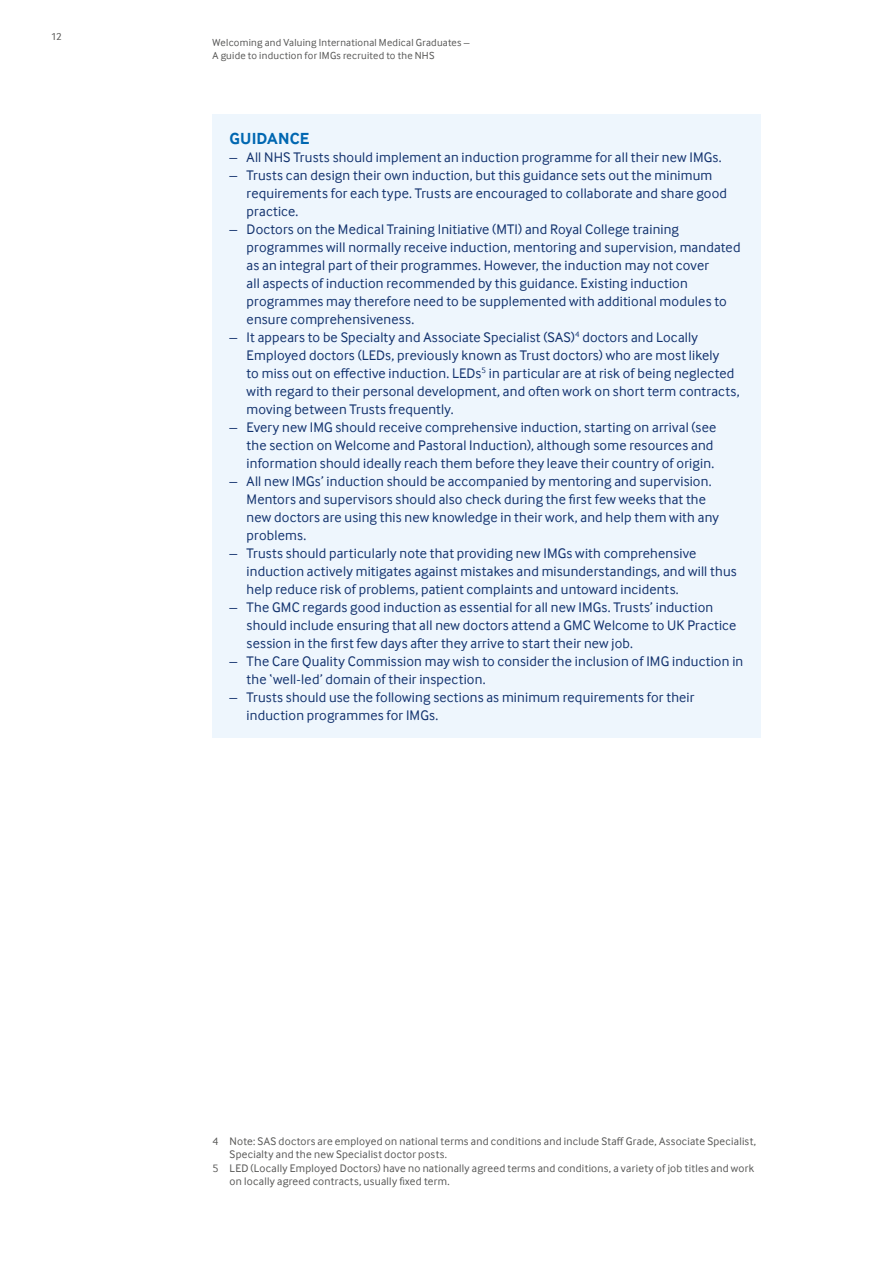
<style>
.page{position:relative;width:893px;height:1263px;background:#fff}
.page>*{position:absolute;margin:0;border:0;box-sizing:border-box;transform-origin:0 0}
.t1{font:700 16.5px "Inter Face";letter-spacing:.01em;color:#0067b1}
.t2{font:14.25px/18px "Inter Face";letter-spacing:.01em;color:#12326e}
.t3{font:11.25px "Inter Face";letter-spacing:.02em;color:#575756}
.t4{font:10.5px/13.5px "Inter Face";letter-spacing:.025em;color:#575756}
</style>
<div class="page">
<div style="left:213px;top:114px;width:548px;height:623px;background:#eef6fd"></div>
<hr style="left:892px;top:0;width:1px;height:1263px;background:#e5f2fc">
<p class="t4" style="left:51px;top:30px;width:12px">12</p>
<p class="t4" style="left:213px;top:35px;width:258px">Welcoming and Valuing International Medical Graduates –<br>A guide to induction for IMGs recruited to the NHS</p>
<p class="t1" style="left:230px;top:129px;width:81px">GUIDANCE</p>
<p class="t2" style="left:230px;top:148px;width:493px">– All NHS Trusts should implement an induction programme for all their new IMGs.</p>
<p class="t2" style="left:247px;top:166px;width:482px;text-indent:-17px">– Trusts can design their own induction, but this guidance sets out the minimum requirements for each type. Trusts are encouraged to collaborate and share good practice.</p>
<p class="t2" style="left:247px;top:220px;width:495px;text-indent:-17px">– Doctors on the Medical Training Initiative (MTI) and Royal College training programmes will normally receive induction, mentoring and supervision, mandated as an integral part of their programmes. However, the induction may not cover<br>all aspects of induction recommended by this guidance. Existing induction programmes may therefore need to be supplemented with additional modules to ensure comprehensiveness.</p>
<p class="t2" style="left:247px;top:328px;width:494px;text-indent:-17px">– It appears to be Specialty and Associate Specialist (SAS)<sup>4</sup> doctors and Locally Employed doctors (LEDs, previously known as Trust doctors) who are most likely<br>to miss out on effective induction. LEDs<sup>5</sup> in particular are at risk of being neglected with regard to their personal development, and often work on short term contracts, moving between Trusts frequently.</p>
<p class="t2" style="left:247px;top:418px;width:471px;text-indent:-17px">– Every new IMG should receive comprehensive induction, starting on arrival (see the section on Welcome and Pastoral Induction), although some resources and information should ideally reach them before they leave their country of origin.</p>
<p class="t2" style="left:247px;top:472px;width:474px;text-indent:-17px">– All new IMGs’ induction should be accompanied by mentoring and supervision.<br>Mentors and supervisors should also check during the first few weeks that the new doctors are using this new knowledge in their work, and help them with any problems.</p>
<p class="t2" style="left:247px;top:544px;width:492px;text-indent:-17px">– Trusts should particularly note that providing new IMGs with comprehensive induction actively mitigates against mistakes and misunderstandings, and will thus help reduce risk of problems, patient complaints and untoward incidents.</p>
<p class="t2" style="left:247px;top:598px;width:491px;text-indent:-17px">– The GMC regards good induction as essential for all new IMGs. Trusts’ induction should include ensuring that all new doctors attend a GMC Welcome to UK Practice session in the first few days after they arrive to start their new job.</p>
<p class="t2" style="left:247px;top:652px;width:498px;text-indent:-17px">– The Care Quality Commission may wish to consider the inclusion of IMG induction in the ‘well-led’ domain of their inspection.</p>
<p class="t2" style="left:247px;top:688px;width:449px;text-indent:-17px">– Trusts should use the following sections as minimum requirements for their induction programmes for IMGs.</p>
<p class="t3" style="left:213px;top:1134px;width:545px">4 Note: SAS doctors are employed on national terms and conditions and include Staff Grade, Associate Specialist,</p>
<p class="t3" style="left:230px;top:1148px;width:219px">Specialty and the new Specialist doctor posts.</p>
<p class="t3" style="left:213px;top:1161px;width:543px">5 LED (Locally Employed Doctors) have no nationally agreed terms and conditions, a variety of job titles and work</p>
<p class="t3" style="left:230px;top:1175px;width:222px">on locally agreed contracts, usually fixed term.</p>
</div>
